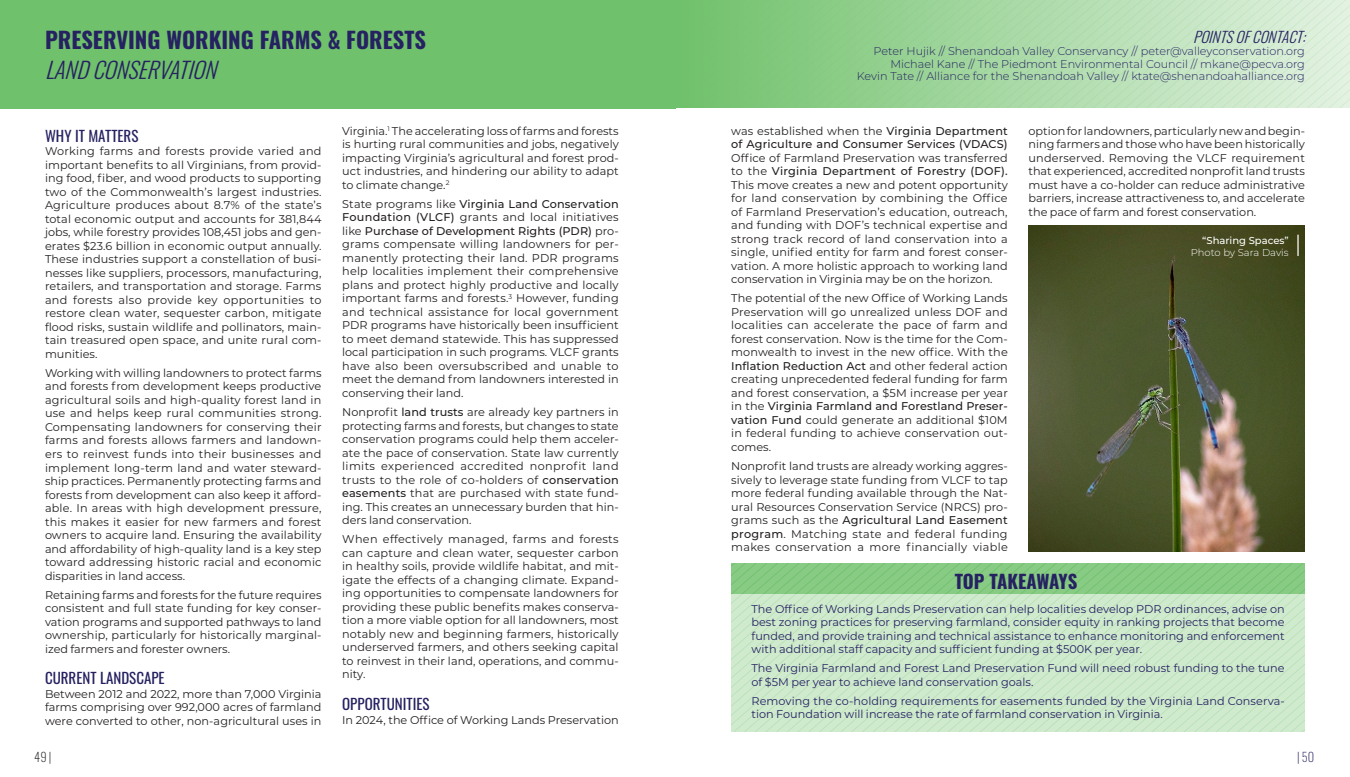
<style>
.page{position:relative;width:1350px;height:777px;background:#fff}
.page>*{position:absolute;margin:0;border:0;box-sizing:border-box;transform-origin:0 0}
.H3_-_Paper_Titles{font:700 22.5px "Oswald";color:#262262}
.H3_-_Paper_Titles-2{font:italic 300 22.5px "Oswald";color:#262262}
.t1{font:700 18.75px "Oswald";letter-spacing:-.01em;color:#262262}
.t2{font:15px "Oswald";color:#252161}
.H3_-_Paper_Titles-3{font:italic 300 15px "Oswald";color:#262262}
.H5_-_Section_Heading{font:15px "Oswald";color:#262262}
.Page_Numbers{font:200 12.5px "Oswald";color:#231f20}
.Page_Numbers-2{font:200 12.5px "Oswald";color:#262262}
.BB_COLUMNS{font:11.25px/13.5px "Montserrat";color:#231f20;text-align:justify}
.TOP_TAKEAWAYS{font:11.25px/13.5px "Montserrat";color:#262262}
.H3_-_Paper_Titles-4{font:300 11.25px "Montserrat";color:#262262}
.t3{font:300 10px/12px "Montserrat";color:#fff;text-align:right}
.s1{font-weight:500}
</style>
<div class="page">
<svg style="left:731px;top:566px;width:574px;height:5px;background:#85c980"></svg>
<svg style="left:731px;top:571px;width:574px;height:6px;background:#85c980"></svg>
<svg style="left:731px;top:577px;width:574px;height:154px;background:#c5e5c2"></svg>
<div style="left:0;top:0;width:675px;height:108px;background:#70c16b"></div>
<div style="left:676px;top:0;width:674px;height:108px;background:linear-gradient(to right,#70c16a,#e1f1e0)"></div>
<img style="left:1028px;top:225px;width:277px;height:326px">
<hr style="left:1297px;top:234px;width:2px;height:22px;background:#fff">
<p class="H3_-_Paper_Titles" style="left:45px;top:28px;width:382px">PRESERVING WORKING FARMS &amp; FORESTS</p>
<p class="H3_-_Paper_Titles-2" style="left:45px;top:50px;width:182px">LANDCONSERVATION</p>
<p class="H5_-_Section_Heading" style="left:45px;top:122px;width:95px">WHY IT MATTERS</p>
<p class="BB_COLUMNS" style="left:45px;top:144px;width:278px">Working farms and forests provide varied and important benefits to all Virginians, from provid&shy;ing food, fiber, and wood products to supporting two of the Commonwealth’s largest industries.<br>Agriculture produces about 8.7% of the state’s total economic output and accounts for 381,844 jobs, while forestry provides 108,451 jobs and gen&shy;erates $23.6 billion in economic output annually.<br>These industries support a constellation of busi&shy;nesses like suppliers, processors, manufacturing, retailers, and transportation and storage. Farms and forests also provide key opportunities to restore clean water, sequester carbon, mitigate flood risks, sustain wildlife and pollinators, main&shy;tain treasured open space, and unite rural com&shy;munities.</p>
<p class="BB_COLUMNS" style="left:45px;top:365px;width:278px">Working with willing landowners to protect farms and forests from development keeps productive agricultural soils and high-quality forest land in use and helps keep rural communities strong.<br>Compensating landowners for conserving their farms and forests allows farmers and landown&shy;ers to reinvest funds into their businesses and implement long-term land and water steward&shy;ship practices. Permanently protecting farms and forests from development can also keep it afford&shy;able. In areas with high development pressure, this makes it easier for new farmers and forest owners to acquire land. Ensuring the availability and affordability of high-quality land is a key step toward addressing historic racial and economic disparities in land access.</p>
<p class="BB_COLUMNS" style="left:45px;top:587px;width:278px">Retaining farms and forests for the future requires consistent and full state funding for key conser&shy;vation programs and supported pathways to land ownership, particularly for historically marginal&shy;ized farmers and forester owners.</p>
<p class="t2" style="left:45px;top:664px;width:121px">CURRENT LANDSCAPE</p>
<p class="BB_COLUMNS" style="left:45px;top:686px;width:278px">Between 2012 and 2022, more than 7,000 Virginia farms comprising over 992,000 acres of farmland were converted to other, non-agricultural uses in</p>
<p class="BB_COLUMNS" style="left:342px;top:123px;width:278px">Virginia.<sup>1</sup> The accelerating loss of farms and forests is hurting rural communities and jobs, negatively impacting Virginia’s agricultural and forest prod&shy;uct industries, and hindering our ability to adapt to climate change.<sup>2</sup></p>
<p class="BB_COLUMNS" style="left:342px;top:196px;width:278px">State programs like <span class="s1">Virginia Land Conservation Foundation (VLCF)</span> grants and local initiatives like <span class="s1">Purchase of Development Rights (PDR)</span> pro&shy;grams compensate willing landowners for per&shy;manently protecting their land. PDR programs help localities implement their comprehensive plans and protect highly productive and locally important farms and forests.<sup>3</sup> However, funding and technical assistance for local government PDR programs have historically been insufficient to meet demand statewide. This has suppressed local participation in such programs. VLCF grants have also been oversubscribed and unable to meet the demand from landowners interested in conserving their land.</p>
<p class="BB_COLUMNS" style="left:342px;top:405px;width:278px">Nonprofit <span class="s1">land trusts</span> are already key partners in protecting farms and forests, but changes to state conservation programs could help them acceler&shy;ate the pace of conservation. State law currently limits experienced accredited nonprofit land trusts to the role of co-holders of <span class="s1">conservation easements</span> that are purchased with state fund&shy;ing. This creates an unnecessary burden that hin&shy;ders land conservation.</p>
<p class="BB_COLUMNS" style="left:342px;top:532px;width:278px">When effectively managed, farms and forests can capture and clean water, sequester carbon in healthy soils, provide wildlife habitat, and mit&shy;igate the effects of a changing climate. Expand&shy;ing opportunities to compensate landowners for providing these public benefits makes conserva&shy;tion a more viable option for all landowners, most notably new and beginning farmers, historically underserved farmers, and others seeking capital to reinvest in their land, operations, and commu&shy;nity.</p>
<p class="t2" style="left:342px;top:690px;width:89px">OPPORTUNITIES</p>
<p class="BB_COLUMNS" style="left:342px;top:712px;width:278px">In 2024, the Office of Working Lands Preservation</p>
<p class="H3_-_Paper_Titles-3" style="left:1193px;top:23px;width:120px">POINTSOFCONTACT:</p>
<p class="H3_-_Paper_Titles-4" style="left:874px;top:44px;width:433px">Peter Hujik // Shenandoah Valley Conservancy // peter@valleyconservation.org</p>
<p class="H3_-_Paper_Titles-4" style="left:890px;top:56px;width:416px">Michael Kane // The Piedmont Environmental Council // mkane@pecva.org</p>
<p class="H3_-_Paper_Titles-4" style="left:857px;top:69px;width:450px">Kevin Tate // Alliance for the Shenandoah Valley // ktate@shenandoahalliance.org</p>
<p class="BB_COLUMNS" style="left:731px;top:123px;width:278px">was established when the <span class="s1">Virginia Department of Agriculture and Consumer Services (VDACS)<br></span>Office of Farmland Preservation was transferred to the <span class="s1">Virginia Department of Forestry (DOF).<br></span>This move creates a new and potent opportunity for land conservation by combining the Office of Farmland Preservation’s education, outreach, and funding with DOF’s technical expertise and strong track record of land conservation into a single, unified entity for farm and forest conser&shy;vation. A more holistic approach to working land conservation in Virginia may be on the horizon.</p>
<p class="BB_COLUMNS" style="left:731px;top:291px;width:278px">The potential of the new Office of Working Lands Preservation will go unrealized unless DOF and localities can accelerate the pace of farm and forest conservation. Now is the time for the Com&shy;monwealth to invest in the new office. With the <span class="s1">Inflation Reduction Act</span> and other federal action creating unprecedented federal funding for farm and forest conservation, a $5M increase per year in the <span class="s1">Virginia Farmland and Forestland Preser&shy;vation Fund</span> could generate an additional $10M in federal funding to achieve conservation out&shy;comes.</p>
<p class="BB_COLUMNS" style="left:731px;top:459px;width:278px">Nonprofit land trusts are already working aggres&shy;sively to leverage state funding from VLCF to tap more federal funding available through the Nat&shy;ural Resources Conservation Service (NRCS) pro&shy;grams such as the <span class="s1">Agricultural Land Easement program</span>. Matching state and federal funding makes conservation a more financially viable</p>
<p class="BB_COLUMNS" style="left:1028px;top:123px;width:278px">option for landowners, particularly new and begin&shy;ning farmers and those who have been historically underserved. Removing the VLCF requirement that experienced, accredited nonprofit land trusts must have a co-holder can reduce administrative barriers, increase attractiveness to, and accelerate the pace of farm and forest conservation.</p>
<p class="t3" style="left:1191px;top:234px;width:99px"><span class="s1">“Sharing Spaces”<br></span>Photo by Sara Davis</p>
<p class="t1" style="left:955px;top:571px;width:124px">TOP TAKEAWAYS</p>
<p class="TOP_TAKEAWAYS" style="left:752px;top:601px;width:535px;text-align:justify">The Office of Working Lands Preservation can help localities develop PDR ordinances, advise on best zoning practices for preserving farmland, consider equity in ranking projects that become funded, and provide training and technical assistance to enhance monitoring and enforcement with additional staff capacity and sufficient funding at $500K per year.</p>
<p class="TOP_TAKEAWAYS" style="left:752px;top:660px;width:535px">The Virginia Farmland and Forest Land Preservation Fund will need robust funding to the tune of $5M per year to achieve land conservation goals.</p>
<p class="TOP_TAKEAWAYS" style="left:752px;top:693px;width:535px">Removing the co-holding requirements for easements funded by the Virginia Land Conserva&shy;tion Foundation will increase the rate of farmland conservation in Virginia.</p>
<p class="Page_Numbers" style="left:34px;top:745px;width:19px">49 |</p>
<p class="Page_Numbers-2" style="left:1297px;top:745px;width:19px">| 50</p>
</div>
